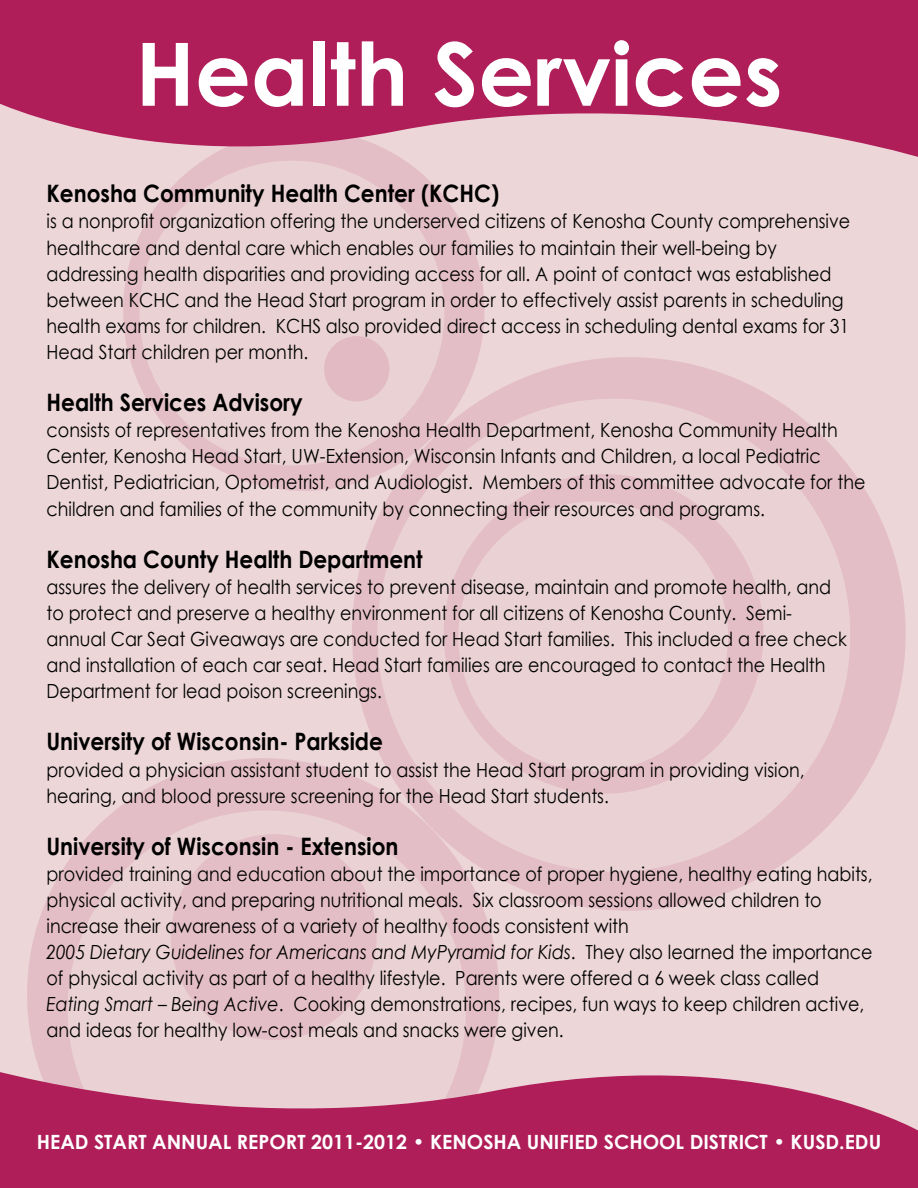
<style>
.page{position:relative;width:918px;height:1188px;background:#fff}
.page>*{position:absolute;margin:0;border:0;box-sizing:border-box;transform-origin:0 0}
.t1{font:700 87.45px "Century Gothic";color:#fff}
.t2{font:700 24px "Century Gothic";color:#000;scale:.9 1}
.t3{font:700 19.65px "Century Gothic";color:#fff}
.t4{font:19.5px/26.1px "Century Gothic";color:#000;scale:.9 1}
.s1{font-style:italic}
</style>
<div class="page">
<div style="left:0;top:0;width:918px;height:1187px;background:#ecd6d8"></div>
<div style="left:123px;top:130px;width:361px;height:361px;background:#e4bec7;border-radius:50%"></div>
<div style="left:140px;top:161px;width:304px;height:304px;background:#ead2d4;border-radius:50%"></div>
<div style="left:352px;top:357px;width:554px;height:554px;background:#e4bec7;border-radius:50%"></div>
<div style="left:377px;top:399px;width:473px;height:473px;background:#ead2d4;border-radius:50%"></div>
<div style="left:444px;top:474px;width:320px;height:320px;background:#e4bec7;border-radius:50%"></div>
<div style="left:458px;top:502px;width:270px;height:269px;background:#ead2d4;border-radius:50%"></div>
<svg style="left:27px;top:758px;width:472px;height:282px;fill:#e4bec7"></svg>
<svg style="left:68px;top:811px;width:398px;height:229px"></svg>
<div style="left:171px;top:834px;width:206px;height:206px;background:#e4bec7;border-radius:50%"></div>
<svg style="left:0;top:1040px;width:918px;height:148px;fill:#b01e59"></svg>
<svg style="left:0;top:0;width:918px;height:182px;fill:#b01e59"></svg>
<h1 class="t1" style="left:136px;top:19px;width:648px">Health Services</h1>
<p class="t2" style="left:46px;top:179px;width:505px">Kenosha Community Health Center (KCHC)</p>
<p class="t4" style="left:46px;top:208px;width:895px">is a nonprofit organization offering the underserved citizens of Kenosha County comprehensive healthcare and dental care which enables our families to maintain their well-being by addressing health disparities and providing access for all. A point of contact was established between KCHC and the Head Start program in order to effectively assist parents in scheduling health exams for children. KCHS also provided direct access in scheduling dental exams for 31<br>Head Start children per month.</p>
<p class="t2" style="left:46px;top:387px;width:286px">Health Services Advisory</p>
<p class="t4" style="left:46px;top:417px;width:912px">consists of representatives from the Kenosha Health Department, Kenosha Community Health Center, Kenosha Head Start, UW-Extension, Wisconsin Infants and Children, a local Pediatric Dentist, Pediatrician, Optometrist, and Audiologist. Members of this committee advocate for the children and families of the community by connecting their resources and programs.</p>
<p class="t2" style="left:46px;top:544px;width:420px">Kenosha County Health Department</p>
<p class="t4" style="left:46px;top:573px;width:891px">assures the delivery of health services to prevent disease, maintain and promote health, and to protect and preserve a healthy environment for all citizens of Kenosha County. Semi&shy;annual Car Seat Giveaways are conducted for Head Start families. This included a free check and installation of each car seat. Head Start families are encouraged to contact the Health Department for lead poison screenings.</p>
<p class="t2" style="left:46px;top:727px;width:375px">University of Wisconsin- Parkside</p>
<p class="t4" style="left:46px;top:756px;width:844px">provided a physician assistant student to assist the Head Start program in providing vision, hearing, and blood pressure screening for the Head Start students.</p>
<p class="t2" style="left:46px;top:831px;width:393px">University of Wisconsin - Extension</p>
<p class="t4" style="left:46px;top:861px;width:919px">provided training and education about the importance of proper hygiene, healthy eating habits, physical activity, and preparing nutritional meals. Six classroom sessions allowed children to increase their awareness of a variety of healthy foods consistent with<br><span class="s1">2005 Dietary Guidelines for Americans and MyPyramid for Kids</span>. They also learned the importance of physical activity as part of a healthy lifestyle. Parents were offered a 6 week class called <span class="s1">Eating Smart – Being Active</span>. Cooking demonstrations, recipes, fun ways to keep children active, and ideas for healthy low-cost meals and snacks were given.</p>
<p class="t3" style="left:37px;top:1130px;width:846px">HEAD START ANNUAL REPORT 2011-2012 • KENOSHA UNIFIED SCHOOL DISTRICT • KUSD.EDU</p>
</div>
